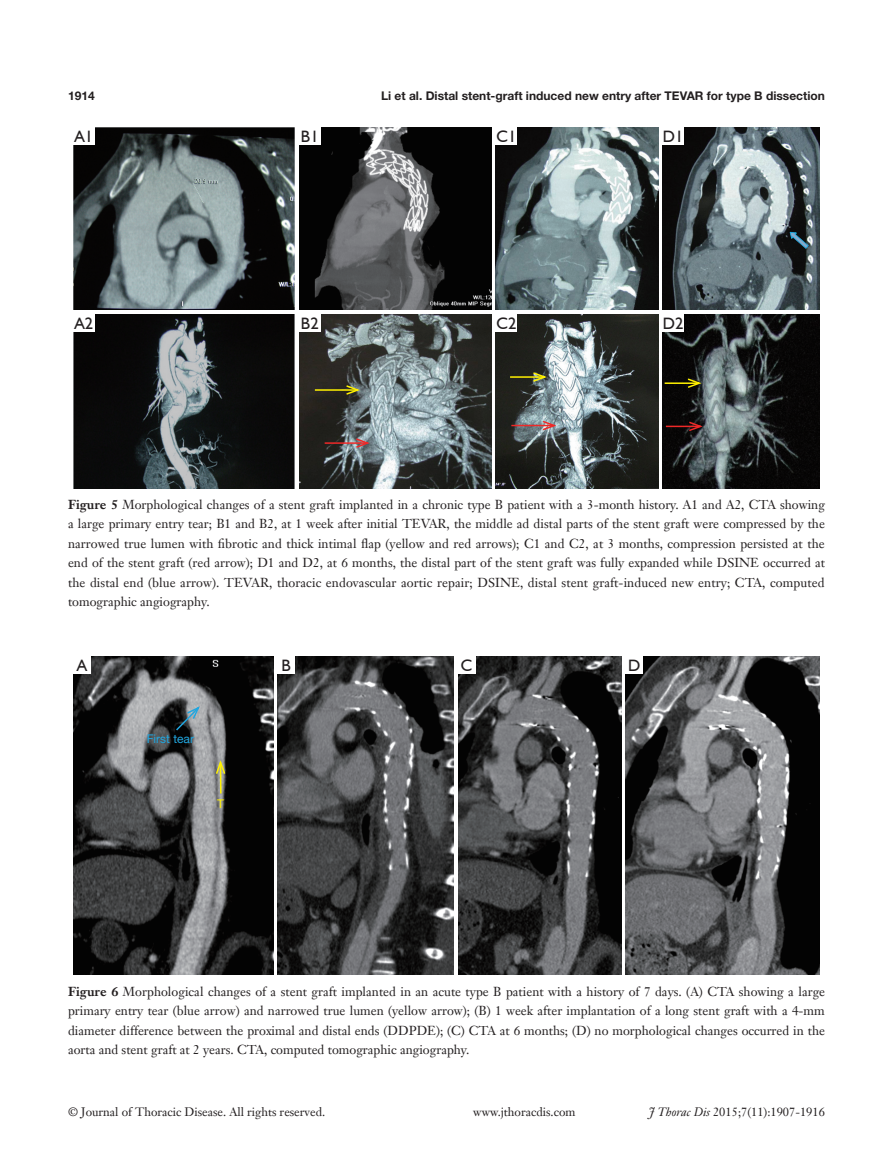
<style>
.page{position:relative;width:893px;height:1170px;background:#fff}
.page>*{position:absolute;margin:0;border:0;box-sizing:border-box;transform-origin:0 0}
.t1{font:16.5px "Humanist 521 BT";color:#231f20}
.t2{font:12.75px/19.5px "Janson Text LT";color:#231f20;text-align:justify}
.t3{font:12px "Janson Text LT";color:#231f20}
.t4{font:700 12px "Helvetica Neue LT Pro";color:#231f20}
.t5{font:12px "Helvetica Neue LT Pro";color:#21a6df}
.t6{font:12px "Helvetica Neue LT Pro";color:#fff101}
.s1{font-weight:700}
.s2{font-style:italic}
</style>
<div class="page">
<img style="left:73px;top:128px;width:222px;height:182px">
<img style="left:73px;top:314px;width:222px;height:174px">
<img style="left:299px;top:128px;width:193px;height:182px">
<img style="left:299px;top:314px;width:193px;height:174px">
<img style="left:496px;top:128px;width:162px;height:182px">
<img style="left:496px;top:314px;width:162px;height:174px">
<img style="left:663px;top:314px;width:157px;height:174px">
<img style="left:662px;top:128px;width:158px;height:182px">
<div style="left:73px;top:128px;width:21px;height:17px;background:#fff"></div>
<div style="left:73px;top:314px;width:21px;height:17px;background:#fff"></div>
<div style="left:299px;top:128px;width:21px;height:17px;background:#fff"></div>
<div style="left:299px;top:314px;width:21px;height:17px;background:#fff"></div>
<div style="left:496px;top:128px;width:21px;height:17px;background:#fff"></div>
<div style="left:662px;top:128px;width:22px;height:17px;background:#fff"></div>
<div style="left:496px;top:314px;width:21px;height:17px;background:#fff"></div>
<div style="left:662px;top:314px;width:22px;height:17px;background:#fff"></div>
<hr style="left:315px;top:389px;width:43px;height:2px;background:#fff101">
<svg style="left:345px;top:384px;width:17px;height:12px"></svg>
<hr style="left:510px;top:376px;width:35px;height:2px;background:#fff101">
<svg style="left:532px;top:371px;width:17px;height:12px"></svg>
<hr style="left:665px;top:382px;width:34px;height:2px;background:#fff101">
<svg style="left:686px;top:377px;width:18px;height:12px"></svg>
<hr style="left:325px;top:442px;width:43px;height:2px;background:#ee2928">
<svg style="left:354px;top:437px;width:18px;height:12px"></svg>
<hr style="left:511px;top:425px;width:43px;height:1px;background:#ee2928">
<svg style="left:541px;top:419px;width:18px;height:12px"></svg>
<hr style="left:666px;top:425px;width:34px;height:2px;background:#ee2928">
<svg style="left:687px;top:420px;width:18px;height:12px"></svg>
<svg style="left:787px;top:229px;width:23px;height:21px"></svg>
<img style="left:74px;top:656px;width:200px;height:318px">
<img style="left:278px;top:656px;width:176px;height:318px">
<img style="left:458px;top:656px;width:164px;height:318px">
<img style="left:626px;top:656px;width:193px;height:318px">
<div style="left:74px;top:656px;width:17px;height:17px;background:#fff"></div>
<div style="left:278px;top:656px;width:17px;height:17px;background:#fff"></div>
<div style="left:458px;top:656px;width:17px;height:17px;background:#fff"></div>
<div style="left:626px;top:656px;width:17px;height:17px;background:#fff"></div>
<svg style="left:174px;top:704px;width:27px;height:28px"></svg>
<hr style="left:220px;top:762px;width:2px;height:31px;background:#fff101">
<svg style="left:215px;top:758px;width:12px;height:17px"></svg>
<p class="t4" style="left:68px;top:88px;width:28px">1914</p>
<p class="t4" style="left:381px;top:88px;width:445px">Li et al. Distal stent-graft induced new entry after TEVAR for type B dissection</p>
<p class="t1" style="left:75px;top:126px;width:20px">A1</p>
<p class="t1" style="left:75px;top:313px;width:20px">A2</p>
<p class="t1" style="left:301px;top:126px;width:19px">B1</p>
<p class="t1" style="left:301px;top:313px;width:19px">B2</p>
<p class="t1" style="left:497px;top:126px;width:21px">C1</p>
<p class="t1" style="left:663px;top:126px;width:22px">D1</p>
<p class="t1" style="left:497px;top:313px;width:21px">C2</p>
<p class="t1" style="left:663px;top:313px;width:22px">D2</p>
<p class="t2" style="left:68px;top:494px;width:758px"><span class="s1">Figure 5</span> Morphological changes of a stent graft implanted in a chronic type B patient with a 3-month history. A1 and A2, CTA showing a large primary entry tear; B1 and B2, at 1 week after initial TEVAR, the middle ad distal parts of the stent graft were compressed by the narrowed true lumen with fibrotic and thick intimal flap (yellow and red arrows); C1 and C2, at 3 months, compression persisted at the end of the stent graft (red arrow); D1 and D2, at 6 months, the distal part of the stent graft was fully expanded while DSINE occurred at the distal end (blue arrow). TEVAR, thoracic endovascular aortic repair; DSINE, distal stent graft-induced new entry; CTA, computed tomographic angiography.</p>
<p class="t1" style="left:77px;top:655px;width:12px">A</p>
<p class="t1" style="left:282px;top:655px;width:11px">B</p>
<p class="t1" style="left:461px;top:655px;width:13px">C</p>
<p class="t1" style="left:628px;top:655px;width:14px">D</p>
<p class="t5" style="left:147px;top:731px;width:49px">First tear</p>
<p class="t6" style="left:217px;top:796px;width:8px">T</p>
<p class="t2" style="left:68px;top:981px;width:759px"><span class="s1">Figure 6</span> Morphological changes of a stent graft implanted in an acute type B patient with a history of 7 days. (A) CTA showing a large primary entry tear (blue arrow) and narrowed true lumen (yellow arrow); (B) 1 week after implantation of a long stent graft with a 4-mm diameter difference between the proximal and distal ends (DDPDE); (C) CTA at 6 months; (D) no morphological changes occurred in the aorta and stent graft at 2 years. CTA, computed tomographic angiography.</p>
<p class="t3" style="left:68px;top:1104px;width:259px">© Journal of Thoracic Disease. All rights reserved.</p>
<p class="t3" style="left:473px;top:1104px;width:104px">www.jthoracdis.com</p>
<p class="t3" style="left:649px;top:1104px;width:178px"><span class="s2">J Thorac Dis</span> 2015;7(11):1907-1916</p>
</div>
